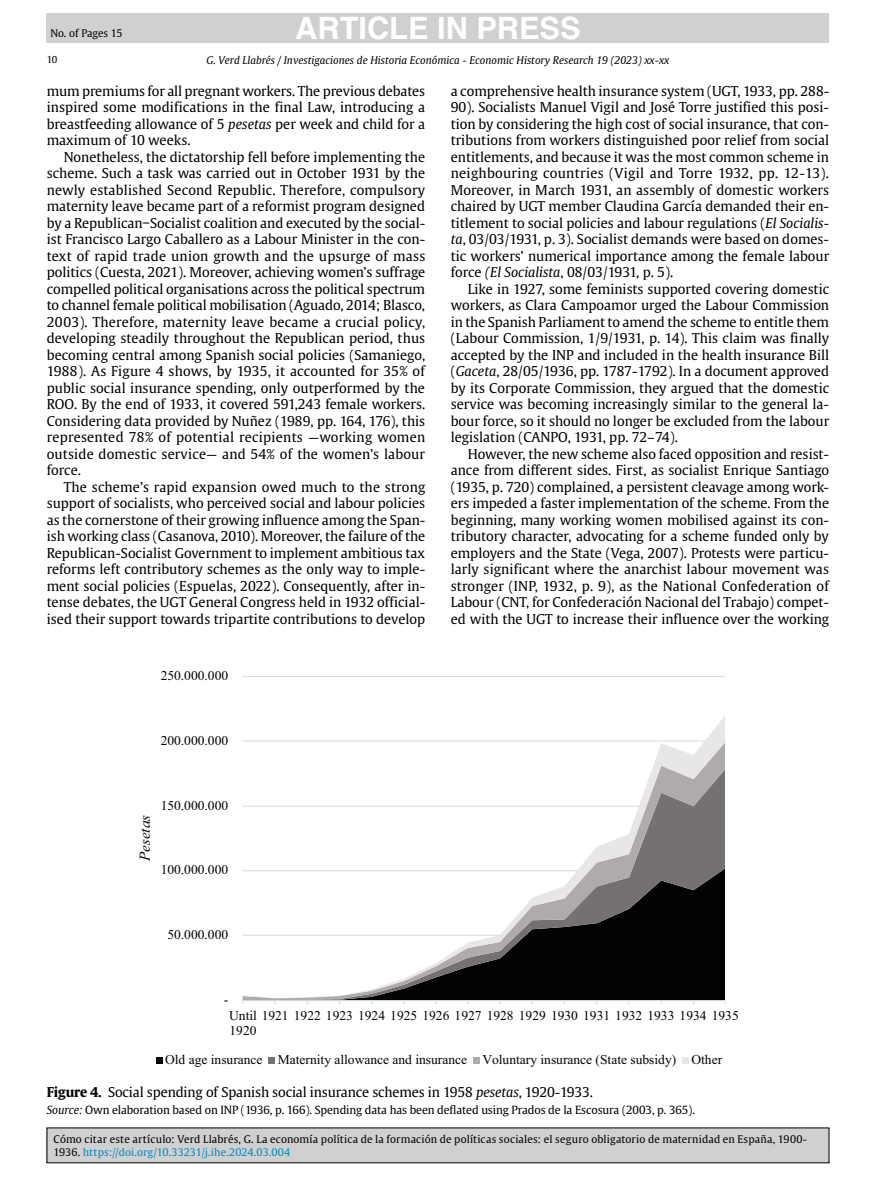
<style>
.page{position:relative;width:893px;height:1191px;background:#fff}
.page>*{position:absolute;margin:0;border:0;box-sizing:border-box;transform-origin:0 0}
.t1{font:700 30.75px "Helvetica";color:#fff}
.t2{font:italic 15px "Times New Roman";color:#010202}
.Texto_general{font:13.5px/16.5px "Gulliver";color:#000;text-align:justify}
.t3{font:13.5px/15px "Times New Roman";color:#010202}
.Titulo_tabla{font:13.5px "Gulliver";letter-spacing:-.01em;color:#000}
.Pie_imagen{font:11.25px "Gulliver";letter-spacing:-.01em;color:#000}
.t4{font:10.5px/13.5px "Gulliver";letter-spacing:.01em;color:#000}
.t5{font:italic 10.5px "Gulliver";color:#000}
.t6{font:10.5px "Gulliver";letter-spacing:-.01em;color:#000}
.t7{font:9.6px "Gulliver";color:#000}
.s1{font-style:italic}
.s2{font-weight:700}
.s3{color:#008abe}
</style>
<div class="page">
<hr style="left:243px;top:676px;width:482px;height:1px;background:#d9d9d9">
<hr style="left:243px;top:740px;width:482px;height:1px;background:#d9d9d9">
<svg style="left:243px;top:805px;width:482px;height:195px"></svg>
<svg style="left:339px;top:716px;width:386px;height:280px"></svg>
<hr style="left:243px;top:1000px;width:482px;height:1px;background:#d9d9d9">
<svg style="left:242px;top:995px;width:98px;height:9px"></svg>
<div style="left:156px;top:1056px;width:6px;height:7px;background:#010202"></div>
<div style="left:268px;top:1056px;width:7px;height:7px;background:#767171"></div>
<div style="left:473px;top:1056px;width:7px;height:7px;background:#afabab"></div>
<div style="left:682px;top:1056px;width:7px;height:7px;background:#e8e6e6"></div>
<div style="left:47px;top:13px;width:782px;height:30px;background:#d0d0d0"></div>
<div style="left:47px;top:1127px;width:782px;height:35px;background:#d0d0d0"></div>
<p class="t6" style="left:50px;top:26px;width:74px">No. of Pages 15</p>
<h1 class="t1" style="left:295px;top:10px;width:287px">ARTICLE IN PRESS</h1>
<p class="t5" style="left:207px;top:54px;width:464px">G. Verd Llabrés / Investigaciones de Historia Económica - Economic History Research 19 (2023) xx-xx</p>
<p class="t7" style="left:47px;top:54px;width:12px">10</p>
<p class="Texto_general" style="left:47px;top:82px;width:380px">mum premiums for all pregnant workers. The previous debates inspired some modifications in the final Law, introducing a breastfeeding allowance of 5 <span class="s1">pesetas</span> per week and child for a maximum of 10 weeks.</p>
<p class="Texto_general" style="left:47px;top:148px;width:380px;text-indent:17px">Nonetheless, the dictatorship fell before implementing the scheme. Such a task was carried out in October 1931 by the newly established Second Republic. Therefore, compulsory maternity leave became part of a reformist program designed by a Republican−Socialist coalition and executed by the social&shy;ist Francisco Largo Caballero as a Labour Minister in the con&shy;text of rapid trade union growth and the upsurge of mass politics (Cuesta, 2021). Moreover, achieving women’s suffrage compelled political organisations across the political spectrum to channel female political mobilisation (Aguado, 2014; Blasco, 2003). Therefore, maternity leave became a crucial policy, developing steadily throughout the Republican period, thus becoming central among Spanish social policies (Samaniego, 1988). As Figure 4 shows, by 1935, it accounted for 35% of public social insurance spending, only outperformed by the ROO. By the end of 1933, it covered 591,243 female workers.<br>Considering data provided by Nuñez (1989, pp. 164, 176), this represented 78% of potential recipients —working women outside domestic service— and 54% of the women’s labour force.</p>
<p class="Texto_general" style="left:47px;top:478px;width:380px;text-indent:17px">The scheme’s rapid expansion owed much to the strong support of socialists, who perceived social and labour policies as the cornerstone of their growing influence among the Span&shy;ish working class (Casanova, 2010). Moreover, the failure of the Republican-Socialist Government to implement ambitious tax reforms left contributory schemes as the only way to imple&shy;ment social policies (Espuelas, 2022). Consequently, after in&shy;tense debates, the UGT General Congress held in 1932 official&shy;ised their support towards tripartite contributions to develop</p>
<p class="Texto_general" style="left:451px;top:82px;width:380px">a comprehensive health insurance system (UGT, 1933, pp. 288- 90). Socialists Manuel Vigil and José Torre justified this posi&shy;tion by considering the high cost of social insurance, that con&shy;tributions from workers distinguished poor relief from social entitlements, and because it was the most common scheme in neighbouring countries (Vigil and Torre 1932, pp. 12-13).<br>Moreover, in March 1931, an assembly of domestic workers chaired by UGT member Claudina García demanded their en&shy;titlement to social policies and labour regulations (<span class="s1">El Socialis&shy;ta</span>, 03/03/1931, p. 3). Socialist demands were based on domes&shy;tic workers’ numerical importance among the female labour force <span class="s1">(El Socialista</span>, 08/03/1931, p. 5).</p>
<p class="Texto_general" style="left:451px;top:280px;width:380px;text-indent:17px">Like in 1927, some feminists supported covering domestic workers, as Clara Campoamor urged the Labour Commission in the Spanish Parliament to amend the scheme to entitle them (Labour Commission, 1/9/1931, p. 14). This claim was finally accepted by the INP and included in the health insurance Bill (<span class="s1">Gaceta</span>, 28/05/1936, pp. 1787-1792). In a document approved by its Corporate Commission, they argued that the domestic service was becoming increasingly similar to the general la&shy;bour force, so it should no longer be excluded from the labour legislation (CANPO, 1931, pp. 72–74).</p>
<p class="Texto_general" style="left:451px;top:445px;width:380px;text-indent:17px">However, the new scheme also faced opposition and resist&shy;ance from different sides. First, as socialist Enrique Santiago (1935, p. 720) complained, a persistent cleavage among work&shy;ers impeded a faster implementation of the scheme. From the beginning, many working women mobilised against its con&shy;tributory character, advocating for a scheme funded only by employers and the State (Vega, 2007). Protests were particu&shy;larly significant where the anarchist labour movement was stronger (INP, 1932, p. 9), as the National Confederation of Labour (CNT, for Confederación Nacional del Trabajo) compet&shy;ed with the UGT to increase their influence over the working</p>
<p class="t3" style="left:161px;top:668px;width:69px">250.000.000</p>
<p class="t3" style="left:161px;top:732px;width:69px">200.000.000</p>
<p class="t2" style="left:134px;top:861px;width:47px;rotate:-90deg">Pesetas</p>
<p class="t3" style="left:161px;top:797px;width:69px">150.000.000</p>
<p class="t3" style="left:161px;top:862px;width:69px">100.000.000</p>
<p class="t3" style="left:167px;top:926px;width:62px">50.000.000</p>
<p class="t3" style="left:224px;top:992px;width:6px">-</p>
<p class="t3" style="left:229px;top:1007px;width:511px">Until 1921 1922 1923 1924 1925 1926 1927 1928 1929 1930 1931 1932 1933 1934 1935<br>1920</p>
<p class="t3" style="left:165px;top:1051px;width:559px">Old age insurance Maternity allowance and insurance Voluntary insurance (State subsidy) Other</p>
<p class="Titulo_tabla" style="left:47px;top:1083px;width:548px"><span class="s2">Figure 4.</span> Social spending of Spanish social insurance schemes in 1958 <span class="s1">pesetas</span>, 1920-1933.</p>
<p class="Pie_imagen" style="left:47px;top:1103px;width:650px"><span class="s1">Source:</span> Own elaboration based on INP (1936, p. 166). Spending data has been deflated using Prados de la Escosura (2003, p. 365).</p>
<p class="t4" style="left:54px;top:1132px;width:755px">Cómo citar este artículo: Verd Llabrés, G. La economía política de la formación de políticas sociales: el seguro obligatorio de maternidad en España, 1900-<br>1936. <span class="s3">https://doi.org/10.33231/j.ihe.2024.03.004</span></p>
</div>
